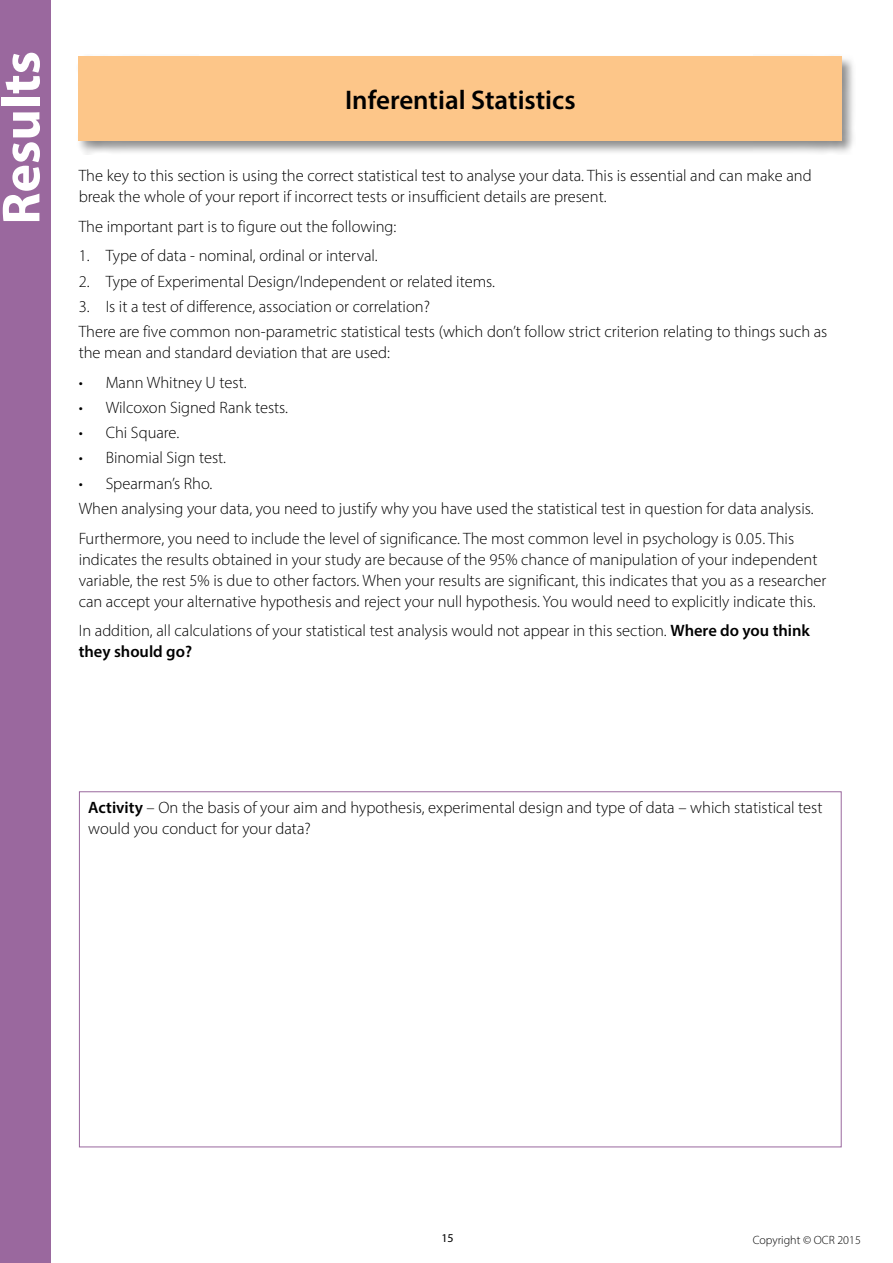
<style>
.page{position:relative;width:893px;height:1263px;background:#fff}
.page>*{position:absolute;margin:0;border:0;box-sizing:border-box;transform-origin:0 0}
.Left_heading_white{font:700 54px "Myriad Pro";color:#fff}
.t1{font:600 27px "Myriad Pro";color:#000}
.Body_11pt{font:300 16.5px/21px "Myriad Pro";color:#000}
.t2{font:300 12px "Myriad Pro";color:#000}
.t3{font:12px "Myriad Pro";color:#000}
.s1{font-weight:600}
</style>
<div class="page">
<div style="left:0;top:0;width:51px;height:1263px;background:#9a689e"></div>
<div style="left:76px;top:54px;width:780px;height:101px;background:#000;opacity:.45"></div>
<div style="left:79px;top:57px;width:763px;height:84px;background:#fdc689"></div>
<p class="Left_heading_white" style="left:-14px;top:225px;width:175px;rotate:-90deg">Results</p>
<h2 class="t1" style="left:345px;top:83px;width:232px">Inferential Statistics</h2>
<p class="Body_11pt" style="left:79px;top:165px;width:734px">The key to this section is using the correct statistical test to analyse your data. This is essential and can make and break the whole of your report if incorrect tests or insufficient details are present.</p>
<p class="Body_11pt" style="left:79px;top:216px;width:319px">The important part is to figure out the following:</p>
<p class="Body_11pt" style="left:79px;top:245px;width:301px">1. Type of data - nominal, ordinal or interval.</p>
<p class="Body_11pt" style="left:79px;top:271px;width:418px">2. Type of Experimental Design/Independent or related items.</p>
<p class="Body_11pt" style="left:79px;top:296px;width:353px">3. Is it a test of difference, association or correlation?</p>
<p class="Body_11pt" style="left:79px;top:321px;width:750px">There are five common non-parametric statistical tests (which don’t follow strict criterion relating to things such as the mean and standard deviation that are used:</p>
<p class="Body_11pt" style="left:79px;top:372px;width:169px">• Mann Whitney U test.</p>
<p class="Body_11pt" style="left:79px;top:397px;width:211px">• Wilcoxon Signed Rank tests.</p>
<p class="Body_11pt" style="left:79px;top:422px;width:102px">• Chi Square.</p>
<p class="Body_11pt" style="left:79px;top:447px;width:149px">• Binomial Sign test.</p>
<p class="Body_11pt" style="left:79px;top:473px;width:135px">• Spearman’s Rho.</p>
<p class="Body_11pt" style="left:79px;top:498px;width:736px">When analysing your data, you need to justify why you have used the statistical test in question for data analysis.</p>
<p class="Body_11pt" style="left:79px;top:527px;width:749px">Furthermore, you need to include the level of significance. The most common level in psychology is 0.05. This indicates the results obtained in your study are because of the 95% chance of manipulation of your independent variable, the rest 5% is due to other factors. When your results are significant, this indicates that you as a researcher can accept your alternative hypothesis and reject your null hypothesis. You would need to explicitly indicate this.</p>
<p class="Body_11pt" style="left:79px;top:620px;width:733px">In addition, all calculations of your statistical test analysis would not appear in this section. <span class="s1">Where do you think they should go?</span></p>
<p class="Body_11pt" style="left:88px;top:797px;width:736px"><span class="s1">Activity</span> – On the basis of your aim and hypothesis, experimental design and type of data – which statistical test would you conduct for your data?</p>
<p class="t3" style="left:441px;top:1231px;width:14px">15</p>
<p class="t2" style="left:753px;top:1233px;width:110px">Copyright © OCR 2015</p>
</div>
